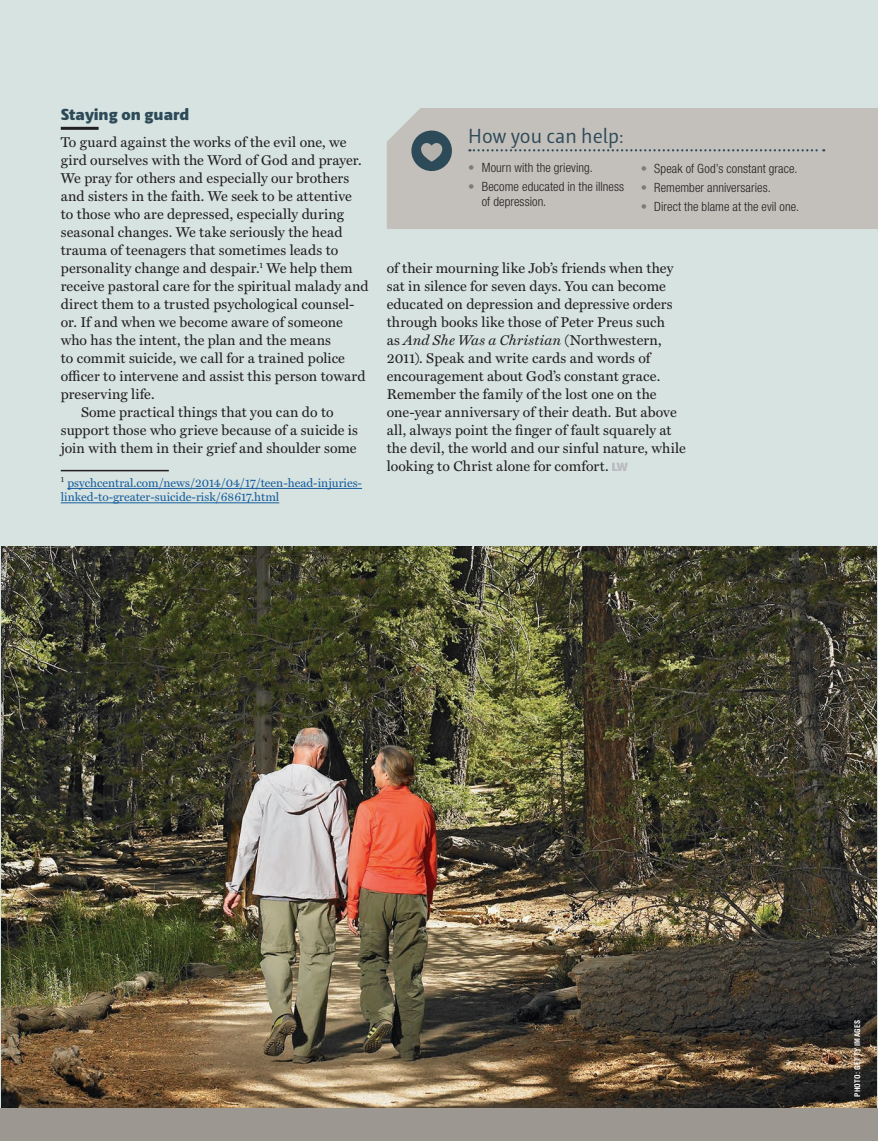
<style>
.page{position:relative;width:878px;height:1141px;background:#d6e3e0}
.page>*{position:absolute;margin:0;border:0;box-sizing:border-box;transform-origin:0 0}
.t1{font:300 21px "Haptic";color:#2d4a58}
.subhead{font:900 16.5px "Haptic";color:#2d4a58}
.first_paragraph__no{font:14.25px/18px "Miller Text";letter-spacing:.01em;color:#231f20}
.Body_text__with_inde{font:14.25px/18px "Miller Text";letter-spacing:.005em;color:#231f20;text-align:center}
.t2{font:300 condensed 12.75px/15.3px "Helvetica Neue LT Std";letter-spacing:.005em;color:#231f20}
.t3{font:12px/14.4px "Miller Text";color:#175d9e}
.Photo_Credit_-_black{font:700 condensed 7.5px "Helvetica LT Std";letter-spacing:.04em;color:#fff}
.s1{color:#7f7b72}
.s2{font-style:italic}
</style>
<div class="page">
<hr style="left:61px;top:127px;width:38px;height:3px;background:#231f20">
<hr style="left:61px;top:470px;width:108px;height:1px;background:#231f20">
<hr style="left:67px;top:488px;width:295px;height:1px;background:#175d9e">
<hr style="left:61px;top:502px;width:218px;height:1px;background:#175d9e">
<img style="left:1px;top:546px;width:875px;height:562px">
<svg style="left:612px;top:463px;width:16px;height:8px"></svg>
<div style="left:0;top:1108px;width:878px;height:32px;background:#9d9792"></div>
<div style="left:387px;top:108px;width:491px;height:121px;background:#c3bfbb"></div>
<svg style="left:469px;top:149px;width:355px;height:2px"></svg>
<div style="left:411px;top:131px;width:41px;height:40px;background:#2d4a58;border-radius:50%"></div>
<svg style="left:421px;top:143px;width:21px;height:19px"></svg>
<p class="subhead" style="left:61px;top:104px;width:130px">Staying on guard</p>
<p class="first_paragraph__no" style="left:61px;top:133px;width:309px">To guard against the works of the evil one, we gird ourselves with the Word of God and prayer.<br>We pray for others and especially our brothers and sisters in the faith. We seek to be attentive<br>to those who are depressed, especially during seasonal changes. We take seriously the head trauma of teenagers that sometimes leads to personality change and despair.<sup>1</sup> We help them receive pastoral care for the spiritual malady and direct them to a trusted psychological counsel&shy;or. If and when we become aware of someone who has the intent, the plan and the means<br>to commit suicide, we call for a trained police officer to intervene and assist this person toward preserving life.</p>
<p class="Body_text__with_inde" style="left:61px;top:403px;width:299px">Some practical things that you can do to support those who grieve because of a suicide is join with them in their grief and shoulder some</p>
<p class="t3" style="left:61px;top:476px;width:303px"><sup>1</sup> psychcentral.com/news/2014/04/17/teen-head-injuries&shy;linked-to-greater-suicide-risk/68617.html</p>
<p class="t1" style="left:468px;top:124px;width:157px">How you can help:</p>
<p class="t2" style="left:468px;top:159px;width:126px"><span class="s1">•</span> Mourn with the grieving.</p>
<p class="t2" style="left:482px;top:178px;width:144px;text-indent:-14px"><span class="s1">•</span> Become educated in the illness of depression.</p>
<p class="t2" style="left:640px;top:161px;width:158px"><span class="s1">•</span> Speak of God’s constant grace.</p>
<p class="t2" style="left:640px;top:180px;width:132px"><span class="s1">•</span> Remember anniversaries.</p>
<p class="t2" style="left:640px;top:198px;width:160px"><span class="s1">•</span> Direct the blame at the evil one.</p>
<p class="Body_text__with_inde" style="left:387px;top:259px;width:300px;text-align:left">of their mourning like Job’s friends when they sat in silence for seven days. You can become educated on depression and depressive orders through books like those of Peter Preus such<br>as <span class="s2">And She Was a Christian</span> (Northwestern, 2011). Speak and write cards and words of encouragement about God’s constant grace.<br>Remember the family of the lost one on the one-year anniversary of their death. But above all, always point the finger of fault squarely at the devil, the world and our sinful nature, while looking to Christ alone for comfort.</p>
<p class="Photo_Credit_-_black" style="left:852px;top:1097px;width:78px;rotate:-90deg">PHOTO: GETTY IMAGES</p>
</div>
